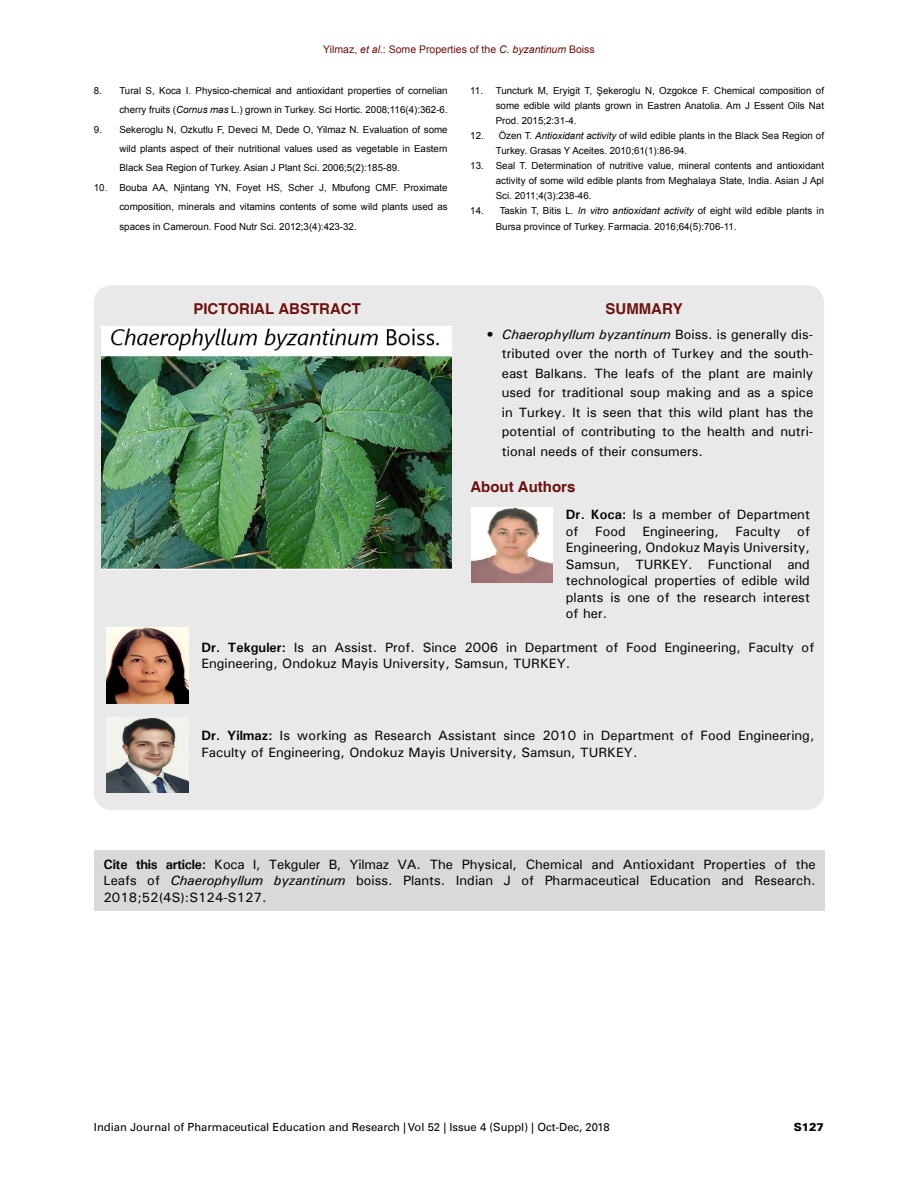
<style>
.page{position:relative;width:918px;height:1188px;background:#fff}
.page>*{position:absolute;margin:0;border:0;box-sizing:border-box;transform-origin:0 0}
.t1{font:700 15px "Helvetica";color:#6c120e}
.Abstract_text{font:500 13.5px/16.5px "Univers";color:#050406;text-align:justify}
.t2{font:11.25px "Univers LT";color:#050406}
.t3{font:900 11.25px "Univers LT";color:#050406}
.t4{font:10.5px "Arial";color:#6c120e}
.t5{font:9.75px/15px "Arial";color:#050406;text-align:justify}
.s1{font-style:italic}
.s2{font-weight:700}
</style>
<div class="page">
<div style="left:94px;top:850px;width:731px;height:61px;background:#d9d9d9"></div>
<div style="left:94px;top:285px;width:730px;height:525px;background:#e9e9e9;border-radius:18px"></div>
<img style="left:471px;top:508px;width:82px;height:75px">
<img style="left:107px;top:628px;width:81px;height:75px">
<img style="left:107px;top:718px;width:81px;height:75px">
<img style="left:102px;top:326px;width:349px;height:243px">
<p class="t4" style="left:323px;top:43px;width:273px">Yilmaz, <span class="s1">et al</span>.: Some Properties of the <span class="s1">C. byzantinum</span> Boiss</p>
<p class="t5" style="left:94px;top:81px;width:355px;line-height:19.4px;text-align:right">8. Tural S, Koca I. Physico-chemical and antioxidant properties of cornelian cherry fruits (<span class="s1">Cornus mas</span> L.) grown in Turkey. Sci Hortic. 2008;116(4):362-6.</p>
<p class="t5" style="left:119px;top:120px;width:330px;line-height:19.4px;text-indent:-26px">9. Sekeroglu N, Ozkutlu F, Deveci M, Dede O, Yilmaz N. Evaluation of some wild plants aspect of their nutritional values used as vegetable in Eastern Black Sea Region of Turkey. Asian J Plant Sci. 2006;5(2):185-89.</p>
<p class="t5" style="left:119px;top:178px;width:330px;line-height:19.4px;text-indent:-26px">10. Bouba AA, Njintang YN, Foyet HS, Scher J, Mbufong CMF. Proximate composition, minerals and vitamins contents of some wild plants used as spaces in Cameroun. Food Nutr Sci. 2012;3(4):423-32.</p>
<p class="t5" style="left:496px;top:83px;width:330px;text-indent:-26px">11. Tuncturk M, Eryigit T, Şekeroglu N, Ozgokce F. Chemical composition of some edible wild plants grown in Eastren Anatolia. Am J Essent Oils Nat Prod. 2015;2:31-4.</p>
<p class="t5" style="left:496px;top:128px;width:330px;text-indent:-26px">12. Özen T. <span class="s1">Antioxidant activity</span> of wild edible plants in the Black Sea Region of<br>Turkey. Grasas Y Aceites. 2010;61(1):86-94.</p>
<p class="t5" style="left:496px;top:159px;width:330px;text-indent:-26px">13. Seal T. Determination of nutritive value, mineral contents and antioxidant activity of some wild edible plants from Meghalaya State, India. Asian J Apl Sci. 2011;4(3):238-46.</p>
<p class="t5" style="left:496px;top:204px;width:330px;text-indent:-26px">14. Taskin T, Bitis L. <span class="s1">In vitro antioxidant activity</span> of eight wild edible plants in<br>Bursa province of Turkey. Farmacia. 2016;64(5):706-11.</p>
<h2 class="t1" style="left:193px;top:299px;width:169px">PICTORIAL ABSTRACT</h2>
<h2 class="t1" style="left:606px;top:300px;width:79px">SUMMARY</h2>
<p class="Abstract_text" style="left:502px;top:324px;width:313px;line-height:19.5px;text-indent:-15px"><span class="s1">• Chaerophyllum byzantinum</span> Boiss. is generally dis&shy;tributed over the north of Turkey and the south&shy;east Balkans. The leafs of the plant are mainly used for traditional soup making and as a spice in Turkey. It is seen that this wild plant has the potential of contributing to the health and nutri&shy;tional needs of their consumers.</p>
<h2 class="t1" style="left:470px;top:477px;width:106px">About Authors</h2>
<p class="Abstract_text" style="left:566px;top:506px;width:246px"><span class="s2">Dr. Koca:</span> Is a member of Department of Food Engineering, Faculty of Engineering, Ondokuz Mayis University, Samsun, TURKEY. Functional and technological properties of edible wild plants is one of the research interest of her.</p>
<p class="Abstract_text" style="left:201px;top:638px;width:615px"><span class="s2">Dr. Tekguler:</span> Is an Assist. Prof. Since 2006 in Department of Food Engineering, Faculty of<br>Engineering, Ondokuz Mayis University, Samsun, TURKEY.</p>
<p class="Abstract_text" style="left:201px;top:727px;width:615px"><span class="s2">Dr. Yilmaz:</span> Is working as Research Assistant since 2010 in Department of Food Engineering,<br>Faculty of Engineering, Ondokuz Mayis University, Samsun, TURKEY.</p>
<p class="Abstract_text" style="left:104px;top:856px;width:714px"><span class="s2">Cite this article:</span> Koca I, Tekguler B, Yilmaz VA. The Physical, Chemical and Antioxidant Properties of the Leafs of <span class="s1">Chaerophyllum byzantinum</span> boiss. Plants. Indian J of Pharmaceutical Education and Research.<br>2018;52(4S):S124-S127.</p>
<p class="t2" style="left:94px;top:1120px;width:517px">Indian Journal of Pharmaceutical Education and Research | Vol 52 | Issue 4 (Suppl) | Oct-Dec, 2018</p>
<p class="t3" style="left:794px;top:1120px;width:32px">S127</p>
</div>
